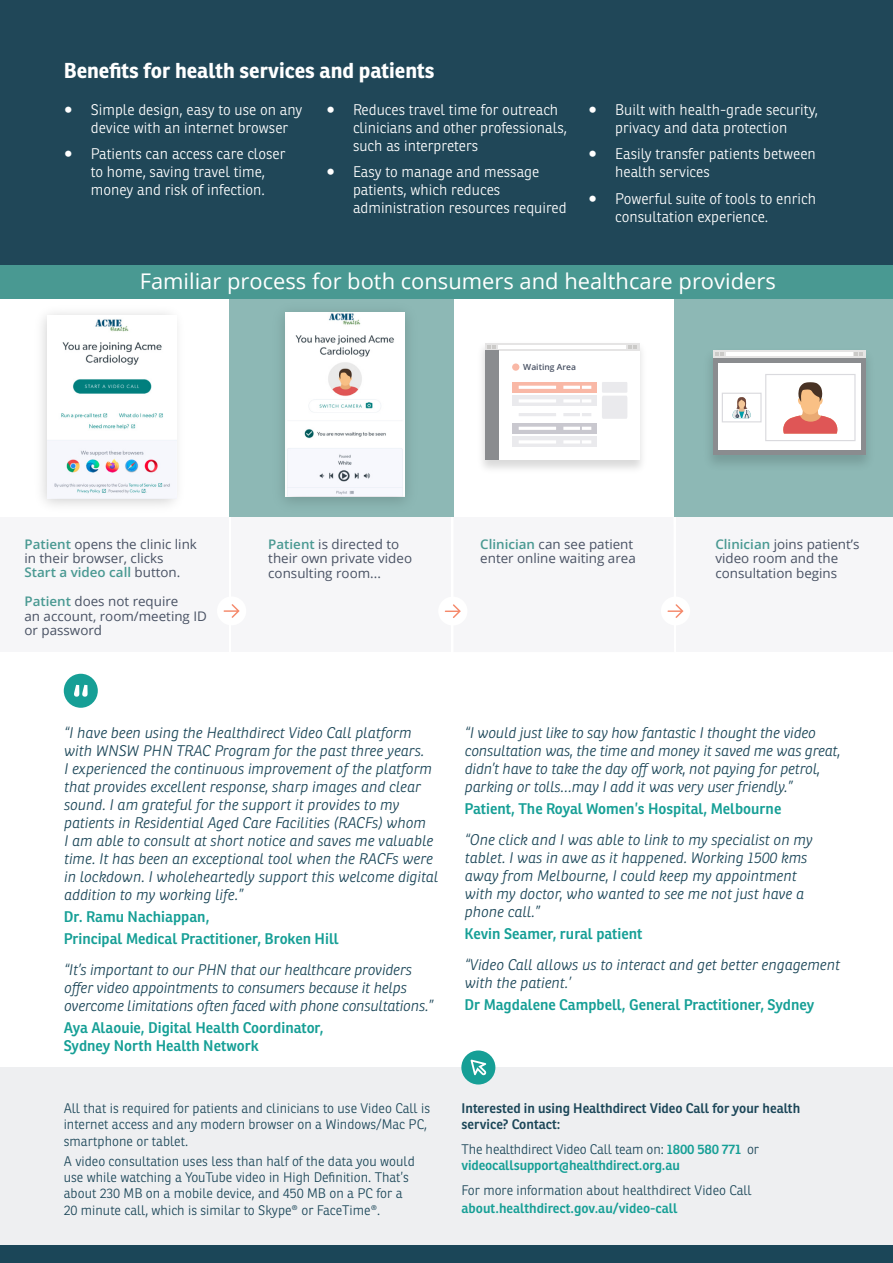
<style>
.page{position:relative;width:893px;height:1263px;background:#fff}
.page>*{position:absolute;margin:0;border:0;box-sizing:border-box;transform-origin:0 0}
.t1{font:21.6px "Open Sans";color:#fff}
.t2{font:700 21px "Ronnia";color:#fff}
.t3{font:italic 300 15px/18px "Ronnia";color:#1b4658}
.t4{font:300 15px/18px "Ronnia";color:#fff}
.t5{font:600 15px/18px "Ronnia";color:#169f96}
.t6{font:300 13.5px/16.2px "Ronnia";color:#1b4658}
.t7{font:600 13.5px/16.2px "Ronnia";letter-spacing:-.01em;color:#169f96}
.t8{font:600 13.5px/16.2px "Ronnia";color:#1b4658}
.t9{font:13.2px/14.4px "Open Sans";color:#485163}
.t10{font:600 8.4px "Open Sans";color:#485163}
.s1{color:#499992}
.s2{font-weight:300;color:#1b4658}
.s3{font-weight:600;color:#169f96}
</style>
<div class="page">
<div style="left:0;top:1067px;width:893px;height:196px;background:#eeeff1"></div>
<div style="left:0;top:0;width:893px;height:266px;background:#204758"></div>
<div style="left:0;top:1246px;width:893px;height:17px;background:#1b4658"></div>
<div style="left:461px;top:1050px;width:34px;height:34px;background:#169f96;border-radius:50%"></div>
<svg style="left:471px;top:1059px;width:15px;height:16px"></svg>
<div style="left:64px;top:674px;width:34px;height:34px;background:#169f96;border-radius:50%"></div>
<svg style="left:74px;top:685px;width:14px;height:12px"></svg>
<div style="left:0;top:517px;width:229px;height:135px;background:#f6f6f8"></div>
<div style="left:677px;top:517px;width:216px;height:135px;background:#f6f6f8"></div>
<div style="left:232px;top:517px;width:219px;height:135px;background:#f6f6f8"></div>
<div style="left:217px;top:596px;width:29px;height:29px;background:#fff;border-radius:50%"></div>
<svg style="left:224px;top:604px;width:16px;height:14px"></svg>
<div style="left:438px;top:597px;width:29px;height:28px;background:#fff;border-radius:50%"></div>
<div style="left:661px;top:596px;width:29px;height:29px;background:#fff;border-radius:50%"></div>
<svg style="left:445px;top:604px;width:238px;height:14px"></svg>
<div style="left:0;top:266px;width:893px;height:35px;background:#499992"></div>
<div style="left:0;top:299px;width:229px;height:218px;background:#fff"></div>
<div style="left:449px;top:299px;width:229px;height:218px;background:#fff"></div>
<div style="left:674px;top:299px;width:219px;height:218px;background:#8db8b5"></div>
<div style="left:229px;top:299px;width:224px;height:218px;background:#8db8b5"></div>
<img style="left:48px;top:318px;width:129px;height:181px">
<img style="left:282px;top:312px;width:126px;height:191px">
<img style="left:286px;top:313px;width:119px;height:184px">
<svg style="left:485px;top:343px;width:154px;height:7px"></svg>
<hr style="left:498px;top:345px;width:128px;height:3px;background:#fff">
<svg style="left:488px;top:345px;width:8px;height:3px"></svg>
<svg style="left:629px;top:345px;width:8px;height:3px"></svg>
<svg style="left:512px;top:382px;width:85px;height:11px"></svg>
<hr style="left:519px;top:386px;width:37px;height:3px;background:#fff">
<svg style="left:582px;top:386px;width:9px;height:3px"></svg>
<hr style="left:563px;top:386px;width:17px;height:3px;background:#fff">
<div style="left:602px;top:382px;width:25px;height:11px;background:#eaeaed"></div>
<div style="left:512px;top:396px;width:85px;height:10px;background:#eaeaed"></div>
<hr style="left:519px;top:399px;width:37px;height:3px;background:#fff">
<svg style="left:582px;top:399px;width:9px;height:3px"></svg>
<hr style="left:563px;top:399px;width:17px;height:3px;background:#fff">
<svg style="left:602px;top:396px;width:25px;height:23px"></svg>
<hr style="left:519px;top:413px;width:37px;height:3px;background:#eaeaed">
<svg style="left:582px;top:413px;width:9px;height:3px"></svg>
<hr style="left:563px;top:413px;width:17px;height:3px;background:#eaeaed">
<div style="left:512px;top:423px;width:85px;height:11px;background:#c9c8cf"></div>
<hr style="left:519px;top:427px;width:37px;height:3px;background:#fff">
<svg style="left:582px;top:427px;width:9px;height:3px"></svg>
<hr style="left:563px;top:427px;width:17px;height:3px;background:#fff">
<div style="left:512px;top:437px;width:85px;height:10px;background:#eaeaed"></div>
<hr style="left:519px;top:440px;width:37px;height:3px;background:#fff">
<svg style="left:582px;top:440px;width:9px;height:3px"></svg>
<hr style="left:563px;top:440px;width:17px;height:3px;background:#fff">
<div style="left:485px;top:350px;width:14px;height:110px;background:#8a8c8f"></div>
<svg style="left:512px;top:363px;width:7px;height:8px"></svg>
<img style="left:710px;top:350px;width:158px;height:114px">
<div style="left:713px;top:358px;width:152px;height:97px;background:#8a8c8f"></div>
<svg style="left:713px;top:350px;width:152px;height:8px"></svg>
<hr style="left:726px;top:352px;width:126px;height:3px;background:#fff">
<svg style="left:715px;top:352px;width:8px;height:3px"></svg>
<svg style="left:855px;top:352px;width:8px;height:3px"></svg>
<div style="left:718px;top:363px;width:142px;height:87px;background:#fff"></div>
<div style="left:765px;top:374px;width:90px;height:67px;border:1px solid #dadade"></div>
<svg style="left:783px;top:382px;width:55px;height:52px"></svg>
<div style="left:722px;top:393px;width:40px;height:29px;border:1px solid #dadade"></div>
<svg style="left:732px;top:397px;width:19px;height:21px"></svg>
<p class="t2" style="left:64px;top:58px;width:372px">Benefits for health services and patients</p>
<p class="t4" style="left:91px;top:100px;width:213px;text-indent:-27px">○ Simple design, easy to use on any device with an internet browser</p>
<p class="t4" style="left:64px;top:145px;width:223px;text-align:center">○ Patients can access care closer to home, saving travel time,<br>money and risk of infection.</p>
<p class="t4" style="left:353px;top:100px;width:215px;text-indent:-27px">○ Reduces travel time for outreach clinicians and other professionals, such as interpreters</p>
<p class="t4" style="left:353px;top:163px;width:215px;text-indent:-27px">○ Easy to manage and message patients, which reduces administration resources required</p>
<p class="t4" style="left:588px;top:100px;width:231px;text-align:center">○ Built with health-grade security, privacy and data protection</p>
<p class="t4" style="left:615px;top:145px;width:202px;text-indent:-27px">○ Easily transfer patients between health services</p>
<p class="t4" style="left:615px;top:189px;width:202px;text-indent:-27px">○ Powerful suite of tools to enrich consultation experience.</p>
<p class="t1" style="left:140px;top:266px;width:637px">Familiar process for both consumers and healthcare providers</p>
<p class="t10" style="left:523px;top:361px;width:54px">Waiting Area</p>
<p class="t9" style="left:24px;top:536px;width:174px"><span class="s1">Patient</span> opens the clinic link in their browser, clicks<br><span class="s1">Start a video call</span> button.</p>
<p class="t9" style="left:24px;top:594px;width:184px"><span class="s1">Patient</span> does not require<br>an account, room/meeting ID or password</p>
<p class="t9" style="left:268px;top:536px;width:145px"><span class="s1">Patient</span> is directed to their own private video consulting room...</p>
<p class="t9" style="left:480px;top:536px;width:157px"><span class="s1">Clinician</span> can see patient enter online waiting area</p>
<p class="t9" style="left:715px;top:536px;width:146px"><span class="s1">Clinician</span> joins patient’s video room and the consultation begins</p>
<p class="t3" style="left:64px;top:723px;width:376px">“I have been using the Healthdirect Video Call platform with WNSW PHN TRAC Program for the past three years.<br>I experienced the continuous improvement of the platform that provides excellent response, sharp images and clear sound. I am grateful for the support it provides to my patients in Residential Aged Care Facilities (RACFs) whom<br>I am able to consult at short notice and saves me valuable time. It has been an exceptional tool when the RACFs were in lockdown. I wholeheartedly support this welcome digital addition to my working life.”</p>
<p class="t5" style="left:64px;top:907px;width:147px">Dr. Ramu Nachiappan,</p>
<p class="t5" style="left:64px;top:930px;width:277px">Principal Medical Practitioner, Broken Hill</p>
<p class="t3" style="left:64px;top:960px;width:371px">“It’s important to our PHN that our healthcare providers offer video appointments to consumers because it helps overcome limitations often faced with phone consultations.”</p>
<p class="t5" style="left:64px;top:1019px;width:261px">Aya Alaouie, Digital Health Coordinator,<br>Sydney North Health Network</p>
<p class="t6" style="left:64px;top:1100px;width:368px">All that is required for patients and clinicians to use Video Call is internet access and any modern browser on a Windows/Mac PC, smartphone or tablet.</p>
<p class="t6" style="left:64px;top:1153px;width:352px">A video consultation uses less than half of the data you would use while watching a YouTube video in High Definition. That’s about 230 MB on a mobile device, and 450 MB on a PC for a 20 minute call, which is similar to Skype® or FaceTime®.</p>
<p class="t3" style="left:465px;top:723px;width:377px">“I would just like to say how fantastic I thought the video consultation was, the time and money it saved me was great, didn’t have to take the day off work, not paying for petrol, parking or tolls…may I add it was very user friendly.”</p>
<p class="t5" style="left:465px;top:799px;width:318px">Patient, The Royal Women’s Hospital, Melbourne</p>
<p class="t3" style="left:465px;top:830px;width:349px">“One click and I was able to link to my specialist on my tablet. I was in awe as it happened. Working 1500 kms away from Melbourne, I could keep my appointment with my doctor, who wanted to see me not just have a phone call.”</p>
<p class="t5" style="left:465px;top:924px;width:180px">Kevin Seamer, rural patient</p>
<p class="t3" style="left:465px;top:955px;width:377px">“Video Call allows us to interact and get better engagement with the patient.’</p>
<p class="t5" style="left:465px;top:995px;width:351px">Dr Magdalene Campbell, General Practitioner, Sydney</p>
<p class="t8" style="left:461px;top:1100px;width:340px">Interested in using Healthdirect Video Call for your health service? Contact:</p>
<p class="t7" style="left:461px;top:1141px;width:299px"><span class="s2">The healthdirect Video Call team on:</span> 1800 580 771 <span class="s2">or </span>videocallsupport@healthdirect.org.au</p>
<p class="t6" style="left:461px;top:1181px;width:292px;line-height:18px">For more information about healthdirect Video Call <span class="s3">about.healthdirect.gov.au/video-call</span></p>
</div>
